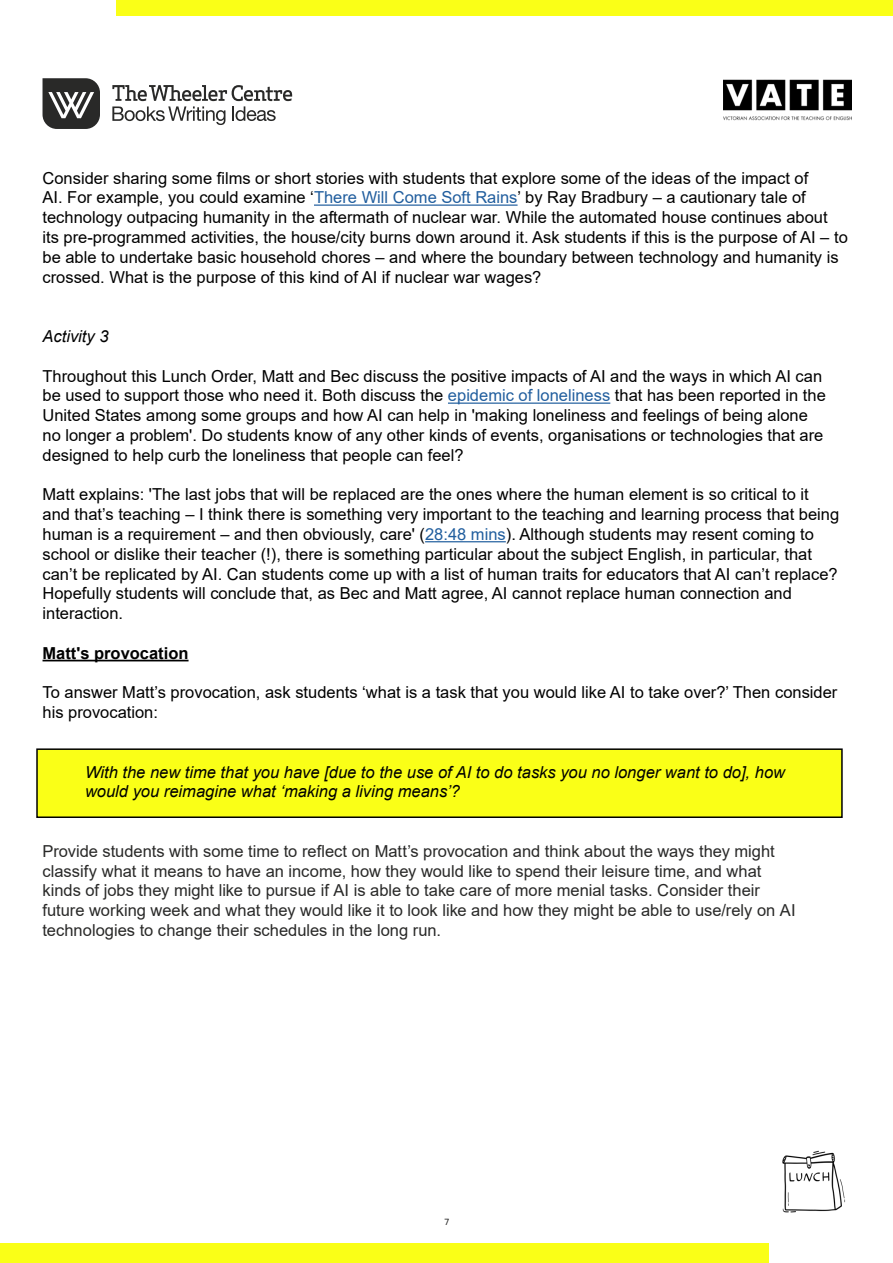
<style>
.page{position:relative;width:893px;height:1263px;background:#fff}
.page>*{position:absolute;margin:0;border:0;box-sizing:border-box;transform-origin:0 0}
.t1{font:16.5px/19.8px "Arial";color:#000}
.t2{font:16.5px/19.8px "Arial";color:#292928}
.t3{font:italic 16.5px/19.8px "Arial";color:#000}
.t4{font:700 16.5px "Arial";color:#000}
.t5{font:9px "Outfit";color:#292928}
.s1{color:#215e9e}
</style>
<div class="page">
<div style="left:116px;top:0;width:777px;height:16px;background:#faff17"></div>
<div style="left:0;top:1243px;width:769px;height:20px;background:#faff17"></div>
<div style="left:37px;top:749px;width:805px;height:68px;background:#faff17"></div>
<div style="left:36px;top:748px;width:807px;height:70px;border:2px solid #000"></div>
<svg style="left:112px;top:85px;width:180px;height:40px"></svg>
<svg style="left:43px;top:78px;width:57px;height:51px"></svg>
<img style="left:724px;top:79px;width:127px;height:42px">
<hr style="left:314px;top:204px;width:204px;height:2px;background:#215e9e">
<hr style="left:448px;top:402px;width:162px;height:2px;background:#215e9e">
<hr style="left:425px;top:541px;width:81px;height:1px;background:#215e9e">
<hr style="left:43px;top:660px;width:146px;height:1px;background:#000">
<img style="left:782px;top:1150px;width:63px;height:63px">
<p class="t1" style="left:43px;top:168px;width:807px">Consider sharing some films or short stories with students that explore some of the ideas of the impact of<br>AI. For example, you could examine ‘<span class="s1">There Will Come Soft Rains</span>’ by Ray Bradbury – a cautionary tale of technology outpacing humanity in the aftermath of nuclear war. While the automated house continues about its pre-programmed activities, the house/city burns down around it. Ask students if this is the purpose of AI – to be able to undertake basic household chores – and where the boundary between technology and humanity is crossed. What is the purpose of this kind of AI if nuclear war wages?</p>
<p class="t3" style="left:43px;top:326px;width:68px">Activity 3</p>
<p class="t1" style="left:43px;top:366px;width:785px">Throughout this Lunch Order, Matt and Bec discuss the positive impacts of AI and the ways in which AI can be used to support those who need it. Both discuss the <span class="s1">epidemic of loneliness</span> that has been reported in the United States among some groups and how AI can help in 'making loneliness and feelings of being alone no longer a problem'. Do students know of any other kinds of events, organisations or technologies that are designed to help curb the loneliness that people can feel?</p>
<p class="t1" style="left:43px;top:485px;width:798px">Matt explains: 'The last jobs that will be replaced are the ones where the human element is so critical to it and that’s teaching – I think there is something very important to the teaching and learning process that being human is a requirement – and then obviously, care' (<span class="s1">28:48 mins</span>). Although students may resent coming to school or dislike their teacher (!), there is something particular about the subject English, in particular, that can’t be replicated by AI. Can students come up with a list of human traits for educators that AI can’t replace?<br>Hopefully students will conclude that, as Bec and Matt agree, AI cannot replace human connection and interaction.</p>
<p class="t4" style="left:43px;top:641px;width:148px">Matt's provocation</p>
<p class="t1" style="left:43px;top:683px;width:796px">To answer Matt’s provocation, ask students ‘what is a task that you would like AI to take over?’ Then consider his provocation:</p>
<p class="t3" style="left:85px;top:762px;width:701px">With the new time that you have [due to the use of AI to do tasks you no longer want to do], how would you reimagine what ‘making a living means’?</p>
<p class="t2" style="left:43px;top:841px;width:755px">Provide students with some time to reflect on Matt’s provocation and think about the ways they might classify what it means to have an income, how they would like to spend their leisure time, and what kinds of jobs they might like to pursue if AI is able to take care of more menial tasks. Consider their future working week and what they would like it to look like and how they might be able to use/rely on AI technologies to change their schedules in the long run.</p>
<p class="t5" style="left:444px;top:1216px;width:6px">7</p>
</div>
